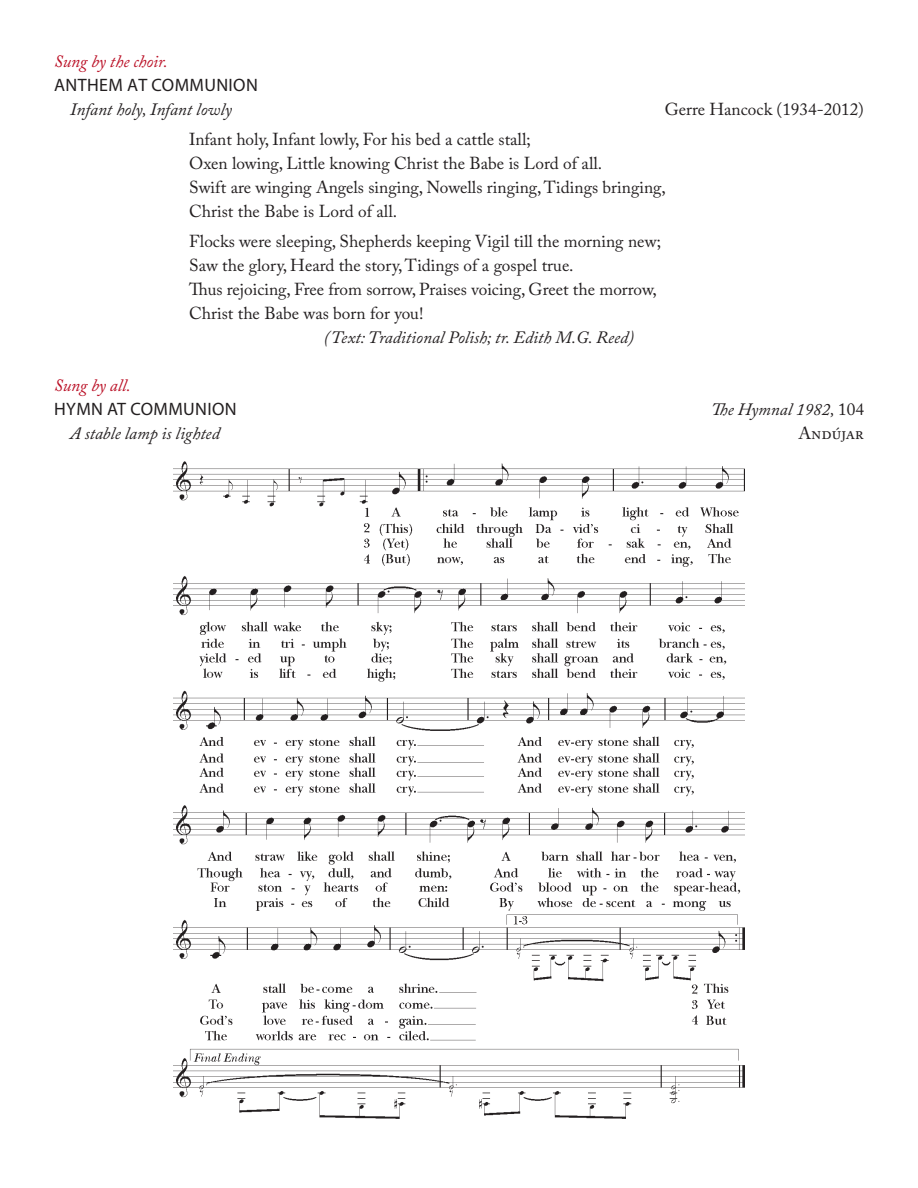
<style>
.page{position:relative;width:918px;height:1188px;background:#fff}
.page>*{position:absolute;margin:0;border:0;box-sizing:border-box;transform-origin:0 0}
.t1{font:18px "Myriad Pro";letter-spacing:.02em;color:#231f20}
.t2{font:17.25px "Adobe Caslon Pro";color:#231f20}
.t3{font:italic 17.25px "Adobe Caslon Pro";color:#231f20}
.t4{font:italic 17.25px "Adobe Caslon Pro";color:#ba0f25}
.s1{font-style:normal}
</style>
<div class="page">
<img style="left:174px;top:461px;width:570px;height:658px">
<p class="t4" style="left:54px;top:51px;width:115px">Sung by the choir.</p>
<p class="t1" style="left:54px;top:74px;width:205px">ANTHEM AT COMMUNION</p>
<p class="t3" style="left:70px;top:99px;width:163px">Infant holy, Infant lowly</p>
<p class="t2" style="left:665px;top:99px;width:201px">Gerre Hancock (1934-2012)</p>
<p class="t2" style="left:189px;top:129px;width:343px">Infant holy, Infant lowly, For his bed a cattle stall;</p>
<p class="t2" style="left:189px;top:153px;width:415px">Oxen lowing, Little knowing Christ the Babe is Lord of all.</p>
<p class="t2" style="left:189px;top:177px;width:478px">Swift are winging Angels singing, Nowells ringing, Tidings bringing,</p>
<p class="t2" style="left:189px;top:201px;width:210px">Christ the Babe is Lord of all.</p>
<p class="t2" style="left:189px;top:231px;width:474px">Flocks were sleeping, Shepherds keeping Vigil till the morning new;</p>
<p class="t2" style="left:189px;top:255px;width:386px">Saw the glory, Heard the story, Tidings of a gospel true.</p>
<p class="t2" style="left:189px;top:279px;width:470px">Thus rejoicing, Free from sorrow, Praises voicing, Greet the morrow,</p>
<p class="t2" style="left:189px;top:303px;width:236px">Christ the Babe was born for you!</p>
<p class="t3" style="left:324px;top:327px;width:312px">(Text: Traditional Polish; tr. Edith M.G. Reed)</p>
<p class="t4" style="left:54px;top:375px;width:78px">Sung by all.</p>
<p class="t1" style="left:54px;top:398px;width:184px">HYMN AT COMMUNION</p>
<p class="t3" style="left:711px;top:399px;width:154px">The Hymnal 1982, <span class="s1">104</span></p>
<p class="t3" style="left:70px;top:423px;width:151px">A stable lamp is lighted</p>
<p class="t2" style="left:798px;top:423px;width:67px">Andújar</p>
</div>
